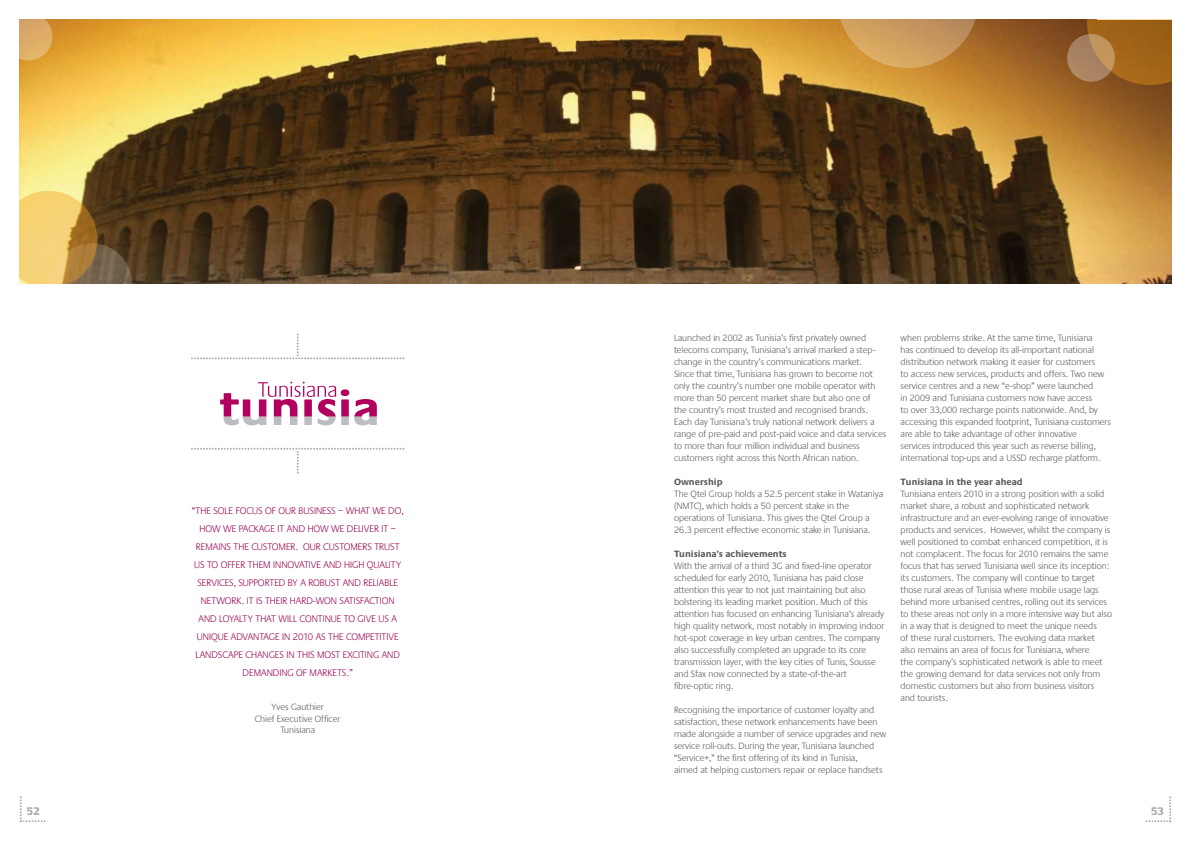
<style>
.page{position:relative;width:1191px;height:842px;background:#fff}
.page>*{position:absolute;margin:0;border:0;box-sizing:border-box;transform-origin:0 0}
.t1{font:700 11.5px "Praxis";color:#a7a9ac}
.t2{font:300 10px "Praxis";color:#96004f}
.t3{font:300 9.5px/12px "Praxis";color:#58595b}
.t4{font:700 9.5px "Praxis";color:#58595b}
</style>
<div class="page">
<svg style="left:20px;top:796px;width:25px;height:26px"></svg>
<svg style="left:1145px;top:796px;width:26px;height:26px"></svg>
<img style="left:20px;top:20px;width:1151px;height:263px">
<svg style="left:191px;top:448px;width:213px;height:25px"></svg>
<svg style="left:191px;top:333px;width:213px;height:26px"></svg>
<svg style="left:220px;top:382px;width:157px;height:43px"></svg>
<svg style="left:20px;top:191px;width:112px;height:92px;background:#b0904f"></svg>
<svg style="left:1087px;top:20px;width:84px;height:65px;background:#9e6218"></svg>
<svg style="left:836px;top:20px;width:143px;height:48px;background:#c9944f"></svg>
<svg style="left:20px;top:20px;width:32px;height:40px"></svg>
<svg style="left:1067px;top:34px;width:47px;height:48px;background:#af865f"></svg>
<p class="t2" style="left:192px;top:505px;width:28px">“The sole</p>
<p class="t2" style="left:236px;top:505px;width:80px">focus of our business</p>
<p class="t2" style="left:338px;top:505px;width:15px">– what</p>
<p class="t2" style="left:372px;top:505px;width:33px">wedo,</p>
<p class="t2" style="left:199px;top:523px;width:8px">how</p>
<p class="t2" style="left:223px;top:523px;width:22px">we package</p>
<p class="t2" style="left:277px;top:523px;width:17px">it and</p>
<p class="t2" style="left:308px;top:523px;width:8px">how</p>
<p class="t2" style="left:331px;top:523px;width:21px">we deli</p>
<p class="t2" style="left:364px;top:523px;width:33px">ver it –</p>
<p class="t2" style="left:196px;top:541px;width:6px">remains</p>
<p class="t2" style="left:233px;top:541px;width:7px">the</p>
<p class="t2" style="left:251px;top:541px;width:18px">customer</p>
<p class="t2" style="left:295px;top:541px;width:46px">. Our customers</p>
<p class="t2" style="left:374px;top:541px;width:22px">trust</p>
<p class="t2" style="left:194px;top:559px;width:33px">usto offer</p>
<p class="t2" style="left:248px;top:559px;width:7px">them</p>
<p class="t2" style="left:273px;top:559px;width:6px">inno</p>
<p class="t2" style="left:294px;top:559px;width:37px">vative and</p>
<p class="t2" style="left:344px;top:559px;width:6px">high</p>
<p class="t2" style="left:367px;top:559px;width:18px">quality</p>
<p class="t2" style="left:197px;top:577px;width:25px">services</p>
<p class="t2" style="left:234px;top:577px;width:22px">, supported</p>
<p class="t2" style="left:288px;top:577px;width:62px">byarobustand</p>
<p class="t2" style="left:363px;top:577px;width:6px">reliable</p>
<p class="t2" style="left:201px;top:595px;width:7px">network</p>
<p class="t2" style="left:241px;top:595px;width:29px">. Itis their</p>
<p class="t2" style="left:290px;top:595px;width:7px">hard</p>
<p class="t2" style="left:313px;top:595px;width:11px">-won</p>
<p class="t2" style="left:340px;top:595px;width:6px">satisfaction</p>
<p class="t2" style="left:198px;top:613px;width:7px">and</p>
<p class="t2" style="left:219px;top:613px;width:6px">loyalty</p>
<p class="t2" style="left:255px;top:613px;width:7px">that</p>
<p class="t2" style="left:278px;top:613px;width:6px">will</p>
<p class="t2" style="left:299px;top:613px;width:7px">contin</p>
<p class="t2" style="left:331px;top:613px;width:67px">ueto give usa</p>
<p class="t2" style="left:197px;top:631px;width:58px">unique advantage</p>
<p class="t2" style="left:282px;top:631px;width:53px">in 2010 as the</p>
<p class="t2" style="left:346px;top:631px;width:6px">competiti</p>
<p class="t2" style="left:388px;top:631px;width:11px">ve</p>
<p class="t2" style="left:195px;top:649px;width:7px">landscape</p>
<p class="t2" style="left:245px;top:649px;width:7px">changes</p>
<p class="t2" style="left:286px;top:649px;width:16px">in this</p>
<p class="t2" style="left:317px;top:649px;width:7px">most</p>
<p class="t2" style="left:343px;top:649px;width:15px">exciting</p>
<p class="t2" style="left:382px;top:649px;width:7px">and</p>
<p class="t2" style="left:243px;top:667px;width:7px">demanding</p>
<p class="t2" style="left:296px;top:667px;width:20px">of markets</p>
<p class="t2" style="left:346px;top:667px;width:8px">.”</p>
<p class="t3" style="left:255px;top:702px;width:87px;line-height:11.4px;text-align:center">Yves Gauthier<br>Chief Executive Officer<br>Tunisiana</p>
<p class="t3" style="left:674px;top:332px;width:214px">Launched in 2002 as Tunisia’s first privately owned telecoms company, Tunisiana’s arrival marked a step&shy;change in the country’s communications market.<br>Since that time, Tunisiana has grown to become not only the country’s number one mobile operator with more than 50 percent market share but also one of<br>the country’s most trusted and recognised brands.<br>Each day Tunisiana’s truly national network delivers a range of pre-paid and post-paid voice and data services to more than four million individual and business customers right across this North African nation.</p>
<p class="t4" style="left:674px;top:476px;width:50px">Ownership</p>
<p class="t3" style="left:674px;top:488px;width:211px">The Qtel Group holds a 52.5 percent stake in Wataniya (NMTC), which holds a 50 percent stake in the operations of Tunisiana. This gives the Qtel Group a 26.3 percent effective economic stake in Tunisiana.</p>
<p class="t4" style="left:674px;top:548px;width:114px">Tunisiana’s achievements</p>
<p class="t3" style="left:674px;top:560px;width:212px">With the arrival of a third 3G and fixed-line operator scheduled for early 2010, Tunisiana has paid close attention this year to not just maintaining but also bolstering its leading market position. Much of this attention has focused on enhancing Tunisiana’s already high quality network, most notably in improving indoor hot-spot coverage in key urban centres. The company also successfully completed an upgrade to its core transmission layer, with the key cities of Tunis, Sousse and Sfax now connected by a state-of-the-art fibre-optic ring.</p>
<p class="t3" style="left:674px;top:704px;width:214px">Recognising the importance of customer loyalty and satisfaction, these network enhancements have been made alongside a number of service upgrades and new service roll-outs. During the year, Tunisiana launched “Service+,” the first offering of its kind in Tunisia,<br>aimed at helping customers repair or replace handsets</p>
<p class="t3" style="left:900px;top:332px;width:212px">when problems strike. At the same time, Tunisiana<br>has continued to develop its all-important national distribution network making it easier for customers<br>to access new services, products and offers. Two new service centres and a new “e-shop” were launched<br>in 2009 and Tunisiana customers now have access<br>to over 33,000 recharge points nationwide. And, by accessing this expanded footprint, Tunisiana customers are able to take advantage of other innovative<br>services introduced this year such as reverse billing, international top-ups and a USSD recharge platform.</p>
<p class="t4" style="left:900px;top:476px;width:124px">Tunisiana in the year ahead</p>
<p class="t3" style="left:900px;top:488px;width:213px">Tunisiana enters 2010 in a strong position with a solid market share, a robust and sophisticated network infrastructure and an ever-evolving range of innovative products and services. However, whilst the company is well positioned to combat enhanced competition, it is not complacent. The focus for 2010 remains the same focus that has served Tunisiana well since its inception: its customers. The company will continue to target those rural areas of Tunisia where mobile usage lags behind more urbanised centres, rolling out its services to these areas not only in a more intensive way but also in a way that is designed to meet the unique needs<br>of these rural customers. The evolving data market<br>also remains an area of focus for Tunisiana, where<br>the company’s sophisticated network is able to meet the growing demand for data services not only from domestic customers but also from business visitors<br>and tourists.</p>
<p class="t1" style="left:27px;top:805px;width:15px">52</p>
<p class="t1" style="left:1151px;top:805px;width:15px">53</p>
</div>
